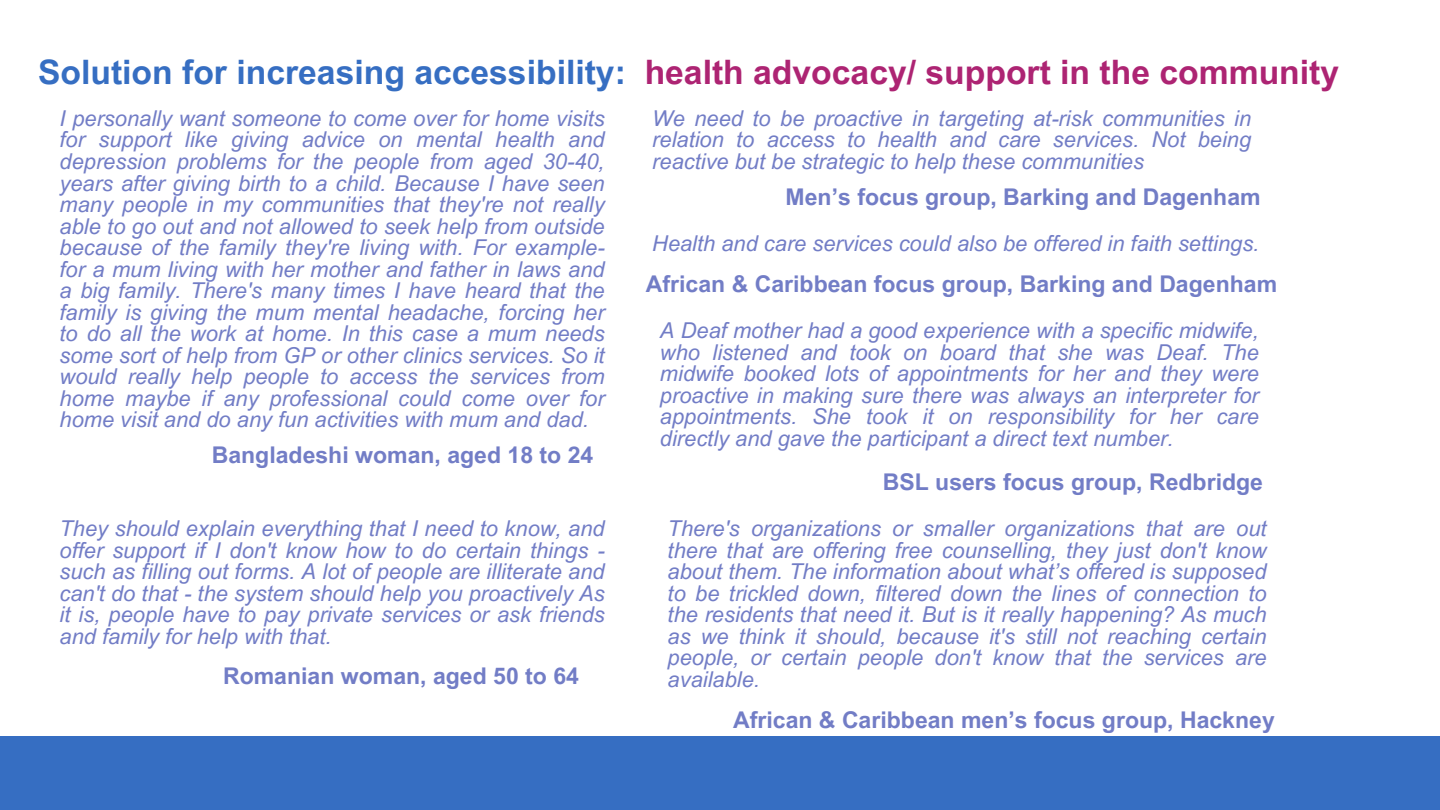
<style>
.page{position:relative;width:1440px;height:810px;background:#fff}
.page>*{position:absolute;margin:0;border:0;box-sizing:border-box;transform-origin:0 0}
.t1{font:700 33.7px "Arial MT Pro";color:#ad2473}
.t2{font:700 23px "Arial MT Pro";color:#727dc6}
.t3{font:italic 21.8px/21.5px "Arial MT Pro";color:#727dc6;text-align:justify}
.s1{color:#366ec2}
</style>
<div class="page">
<div style="left:0;top:737px;width:1440px;height:73px;background:#366ec2"></div>
<p class="t1" style="left:38px;top:60px;width:1303px"><span class="s1">Solution for increasing accessibility:</span> health advocacy/ support in the community</p>
<p class="t3" style="left:60px;top:110px;width:547px">I personally want someone to come over for home visits for support like giving advice on mental health and depression problems for the people from aged 30-40, years after giving birth to a child. Because I have seen many people in my communities that they're not really able to go out and not allowed to seek help from outside because of the family they're living with. For example&shy;for a mum living with her mother and father in laws and a big family. There's many times I have heard that the family is giving the mum mental headache, forcing her to do all the work at home. In this case a mum needs some sort of help from GP or other clinics services. So it would really help people to access the services from home maybe if any professional could come over for home visit and do any fun activities with mum and dad.</p>
<p class="t2" style="left:212px;top:446px;width:383px">Bangladeshi woman, aged 18 to 24</p>
<p class="t3" style="left:652px;top:110px;width:600px">We need to be proactive in targeting at-risk communities in relation to access to health and care services. Not being reactive but be strategic to help these communities</p>
<p class="t2" style="left:786px;top:188px;width:477px">Men’s focus group, Barking and Dagenham</p>
<p class="t3" style="left:652px;top:235px;width:609px">Health and care services could also be offered in faith settings.</p>
<p class="t2" style="left:646px;top:275px;width:633px">African &amp; Caribbean focus group, Barking and Dagenham</p>
<p class="t3" style="left:660px;top:323px;width:600px">A Deaf mother had a good experience with a specific midwife, who listened and took on board that she was Deaf. The midwife booked lots of appointments for her and they were proactive in making sure there was always an interpreter for appointments. She took it on responsibility for her care directly and gave the participant a direct text number.</p>
<p class="t2" style="left:883px;top:473px;width:382px">BSL users focus group, Redbridge</p>
<p class="t3" style="left:668px;top:520px;width:600px">There's organizations or smaller organizations that are out there that are offering free counselling, they just don't know about them. The information about what’s offered is supposed to be trickled down, filtered down the lines of connection to the residents that need it. But is it really happening? As much as we think it should, because it's still not reaching certain people, or certain people don't know that the services are available.</p>
<p class="t2" style="left:733px;top:711px;width:543px">African &amp; Caribbean men’s focus group, Hackney</p>
<p class="t3" style="left:60px;top:520px;width:547px">They should explain everything that I need to know, and offer support if I don't know how to do certain things - such as filling out forms. A lot of people are illiterate and can't do that - the system should help you proactively As it is, people have to pay private services or ask friends and family for help with that.</p>
<p class="t2" style="left:223px;top:667px;width:357px">Romanian woman, aged 50 to 64</p>
</div>
